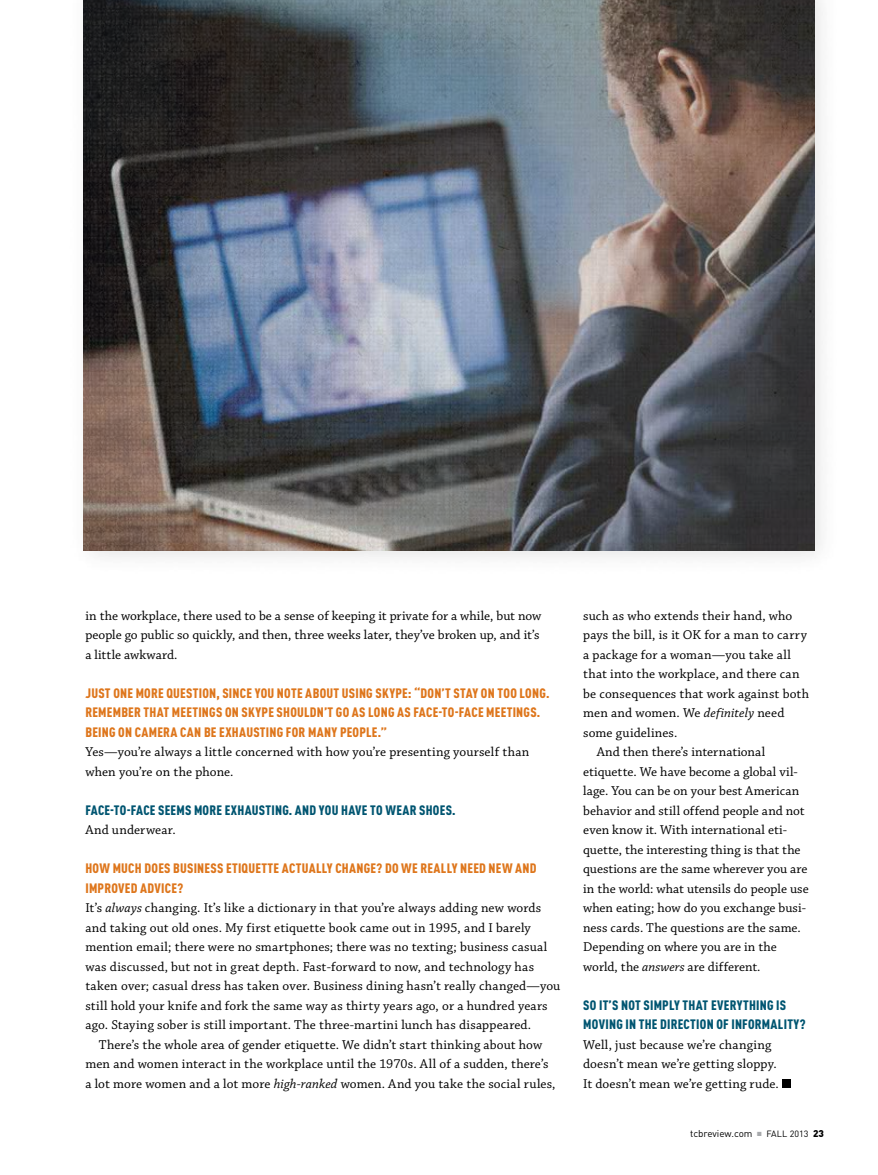
<style>
.page{position:relative;width:878px;height:1175px;background:#fff}
.page>*{position:absolute;margin:0;border:0;box-sizing:border-box;transform-origin:0 0}
.t1{font:13.5px/19.5px "Chaparral Pro";letter-spacing:.01em;color:#000}
.t2{font:900 condensed 13.5px/19.5px "DINOT";letter-spacing:.02em;color:#de761c}
.t3{font:900 condensed 13.5px/19.5px "DINOT";letter-spacing:.02em;color:#005571}
.t4{font:9.9px "DINOT";color:#000}
.s1{font-style:italic}
.s2{color:#a7a9ac}
.s3{font-size:9px}
.s4{font-weight:900;font-size:9.75px}
</style>
<div class="page">
<div style="left:782px;top:1079px;width:8px;height:9px;background:#000"></div>
<div style="left:65px;top:0;width:777px;height:578px;background:#000;opacity:.53"></div>
<p class="t1" style="left:85px;top:606px;width:457px">in the workplace, there used to be a sense of keeping it private for a while, but now people go public so quickly, and then, three weeks later, they’ve broken up, and it’s a little awkward.</p>
<p class="t2" style="left:85px;top:683px;width:465px">JUST ONE MORE QUESTION, SINCE YOU NOTE ABOUT USING SKYPE: “DON’T STAY ON TOO LONG.<br>REMEMBER THAT MEETINGS ON SKYPE SHOULDN’T GO AS LONG AS FACE-TO-FACE MEETINGS.<br>BEING ON CAMERA CAN BE EXHAUSTING FOR MANY PEOPLE.”</p>
<p class="t1" style="left:85px;top:742px;width:445px">Yes—you’re always a little concerned with how you’re presenting yourself than when you’re on the phone.</p>
<p class="t3" style="left:85px;top:800px;width:371px">FACE-TO-FACE SEEMS MORE EXHAUSTING. AND YOU HAVE TO WEAR SHOES.</p>
<p class="t1" style="left:85px;top:820px;width:92px">And underwear.</p>
<p class="t2" style="left:85px;top:858px;width:452px">HOW MUCH DOES BUSINESS ETIQUETTE ACTUALLY CHANGE? DO WE REALLY NEED NEW AND<br>IMPROVED ADVICE?</p>
<p class="t1" style="left:85px;top:898px;width:476px">It’s <span class="s1">always</span> changing. It’s like a dictionary in that you’re always adding new words and taking out old ones. My first etiquette book came out in 1995, and I barely mention email; there were no smartphones; there was no texting; business casual was discussed, but not in great depth. Fast-forward to now, and technology has taken over; casual dress has taken over. Business dining hasn’t really changed—you still hold your knife and fork the same way as thirty years ago, or a hundred years ago. Staying sober is still important. The three-martini lunch has disappeared.</p>
<p class="t1" style="left:85px;top:1035px;width:471px;text-align:center">There’s the whole area of gender etiquette. We didn’t start thinking about how men and women interact in the workplace until the 1970s. All of a sudden, there’s a lot more women and a lot more <span class="s1">high-ranked</span> women. And you take the social rules,</p>
<p class="t1" style="left:583px;top:606px;width:211px">such as who extends their hand, who</p>
<p class="t1" style="left:583px;top:625px;width:225px">pays the bill, is it OK for a man to carry</p>
<p class="t1" style="left:583px;top:645px;width:209px">a package for a woman—you take all</p>
<p class="t1" style="left:583px;top:664px;width:218px">that into the workplace, and there can</p>
<p class="t1" style="left:583px;top:684px;width:227px">be consequences that work against both</p>
<p class="t1" style="left:583px;top:703px;width:203px">men and women. We <span class="s1">definitely</span> need</p>
<p class="t1" style="left:583px;top:723px;width:96px">some guidelines.</p>
<p class="t1" style="left:596px;top:742px;width:170px">And then there’s international</p>
<p class="t1" style="left:583px;top:762px;width:216px">etiquette. We have become a global vil-</p>
<p class="t1" style="left:583px;top:781px;width:217px">lage. You can be on your best American</p>
<p class="t1" style="left:583px;top:801px;width:223px">behavior and still offend people and not</p>
<p class="t1" style="left:583px;top:820px;width:205px">even know it. With international eti-</p>
<p class="t1" style="left:583px;top:840px;width:219px">quette, the interesting thing is that the</p>
<p class="t1" style="left:583px;top:859px;width:226px">questions are the same wherever you are</p>
<p class="t1" style="left:583px;top:879px;width:227px">in the world: what utensils do people use</p>
<p class="t1" style="left:583px;top:898px;width:224px">when eating; how do you exchange busi-</p>
<p class="t1" style="left:583px;top:918px;width:219px">ness cards. The questions are the same.</p>
<p class="t1" style="left:583px;top:937px;width:195px">Depending on where you are in the</p>
<p class="t1" style="left:583px;top:957px;width:179px">world, the <span class="s1">answers</span> are different.</p>
<p class="t3" style="left:583px;top:995px;width:224px">SO IT’S NOT SIMPLY THAT EVERYTHING IS<br>MOVING IN THE DIRECTION OF INFORMALITY?</p>
<p class="t1" style="left:583px;top:1035px;width:197px">Well, just because we’re changing doesn’t mean we’re getting sloppy.<br>It doesn’t mean we’re getting rude.</p>
<p class="t4" style="left:690px;top:1127px;width:135px">tcbreview.com <span class="s2">■</span> <span class="s3">FALL 2013</span> <span class="s4">23</span></p>
</div>
